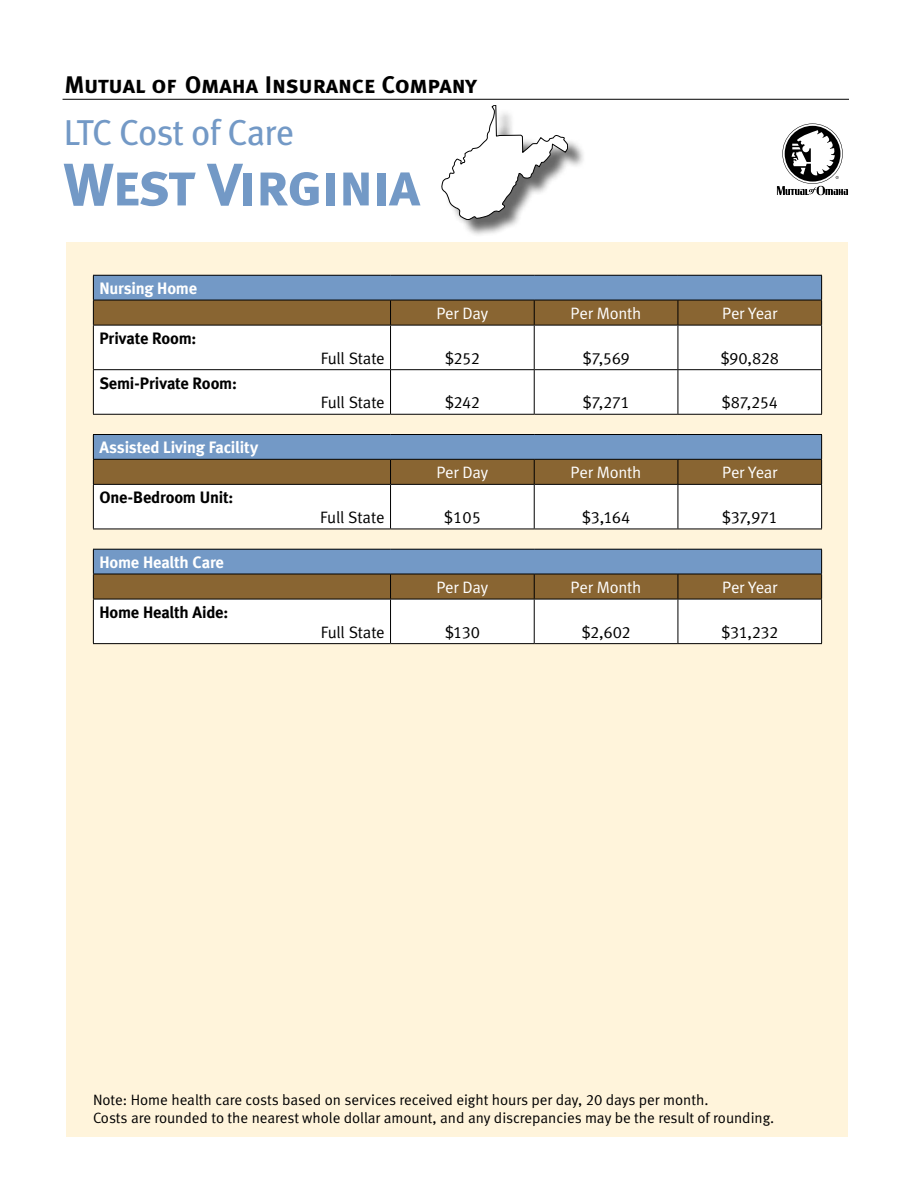
<style>
.page{position:relative;width:918px;height:1188px;background:#fff}
.page>*{position:absolute;margin:0;border:0;box-sizing:border-box;transform-origin:0 0}
.t1{font:60px "Meta Bold LF Caps";letter-spacing:-.02em;color:#7399c6}
.t2{font:36px "Meta Book LF";letter-spacing:-.025em;color:#7399c6}
.t3{font:24px "Meta Bold LF Caps";letter-spacing:-.01em;color:#000}
.t4{font:16.5px "Meta Normal LF";letter-spacing:-.015em;color:#000}
.t5{font:16.5px "Meta Normal LF";letter-spacing:-.01em;color:#fff}
.t6{font:16.5px "Meta Bold LF";letter-spacing:-.01em;color:#000}
.t7{font:16.5px "Meta Bold LF";letter-spacing:-.015em;color:#fff}
.t8{font:15px/18px "Meta Normal LF";color:#000}
</style>
<div class="page">
<svg style="left:777px;top:124px;width:71px;height:71px"></svg>
<hr style="left:63px;top:99px;width:786px;height:1px;background:#000">
<div style="left:67px;top:243px;width:781px;height:894px;background:#fff4db"></div>
<div style="left:445px;top:108px;width:141px;height:130px;background:#000;opacity:.6"></div>
<svg style="left:442px;top:105px;width:126px;height:115px"></svg>
<div style="left:94px;top:326px;width:727px;height:88px;background:#fff"></div>
<hr style="left:93px;top:275px;width:298px;height:1px;background:#000">
<hr style="left:391px;top:275px;width:143px;height:1px;background:#000">
<hr style="left:534px;top:275px;width:144px;height:1px;background:#000">
<hr style="left:678px;top:275px;width:144px;height:1px;background:#000">
<svg style="left:93px;top:276px;width:729px;height:49px;background:#7a7a77"></svg>
<hr style="left:93px;top:325px;width:298px;height:1px;background:#000">
<hr style="left:93px;top:325px;width:1px;height:44px;background:#000">
<hr style="left:391px;top:325px;width:143px;height:1px;background:#000">
<hr style="left:390px;top:325px;width:1px;height:44px;background:#000">
<hr style="left:534px;top:325px;width:144px;height:1px;background:#000">
<hr style="left:534px;top:325px;width:1px;height:44px;background:#000">
<hr style="left:678px;top:325px;width:144px;height:1px;background:#000">
<hr style="left:678px;top:325px;width:1px;height:44px;background:#000">
<hr style="left:821px;top:325px;width:1px;height:44px;background:#000">
<hr style="left:93px;top:369px;width:298px;height:1px;background:#000">
<hr style="left:93px;top:370px;width:1px;height:44px;background:#000">
<hr style="left:391px;top:369px;width:143px;height:1px;background:#000">
<hr style="left:390px;top:370px;width:1px;height:44px;background:#000">
<hr style="left:534px;top:369px;width:144px;height:1px;background:#000">
<hr style="left:534px;top:370px;width:1px;height:44px;background:#000">
<hr style="left:678px;top:369px;width:144px;height:1px;background:#000">
<hr style="left:678px;top:370px;width:1px;height:44px;background:#000">
<hr style="left:821px;top:370px;width:1px;height:44px;background:#000">
<hr style="left:93px;top:414px;width:298px;height:1px;background:#000">
<hr style="left:391px;top:414px;width:143px;height:1px;background:#000">
<hr style="left:534px;top:414px;width:144px;height:1px;background:#000">
<hr style="left:678px;top:414px;width:144px;height:1px;background:#000">
<hr style="left:93px;top:434px;width:298px;height:1px;background:#000">
<hr style="left:391px;top:434px;width:143px;height:1px;background:#000">
<hr style="left:534px;top:434px;width:144px;height:1px;background:#000">
<hr style="left:678px;top:434px;width:144px;height:1px;background:#000">
<svg style="left:93px;top:435px;width:729px;height:94px;background:#b7b7b6"></svg>
<hr style="left:93px;top:484px;width:298px;height:1px;background:#000">
<hr style="left:93px;top:485px;width:1px;height:44px;background:#000">
<hr style="left:391px;top:484px;width:143px;height:1px;background:#000">
<hr style="left:390px;top:485px;width:1px;height:44px;background:#000">
<hr style="left:534px;top:484px;width:144px;height:1px;background:#000">
<hr style="left:534px;top:485px;width:1px;height:44px;background:#000">
<hr style="left:678px;top:484px;width:144px;height:1px;background:#000">
<hr style="left:678px;top:485px;width:1px;height:44px;background:#000">
<hr style="left:821px;top:485px;width:1px;height:44px;background:#000">
<hr style="left:93px;top:529px;width:298px;height:1px;background:#000">
<hr style="left:391px;top:529px;width:143px;height:1px;background:#000">
<hr style="left:534px;top:529px;width:144px;height:1px;background:#000">
<hr style="left:678px;top:529px;width:144px;height:1px;background:#000">
<hr style="left:93px;top:549px;width:298px;height:1px;background:#000">
<hr style="left:391px;top:549px;width:143px;height:1px;background:#000">
<hr style="left:534px;top:549px;width:144px;height:1px;background:#000">
<hr style="left:678px;top:549px;width:144px;height:1px;background:#000">
<svg style="left:93px;top:550px;width:729px;height:93px;background:#b7b8b6"></svg>
<hr style="left:93px;top:599px;width:298px;height:1px;background:#000">
<hr style="left:93px;top:599px;width:1px;height:44px;background:#000">
<hr style="left:391px;top:599px;width:143px;height:1px;background:#000">
<hr style="left:390px;top:599px;width:1px;height:44px;background:#000">
<hr style="left:534px;top:599px;width:144px;height:1px;background:#000">
<hr style="left:534px;top:599px;width:1px;height:44px;background:#000">
<hr style="left:678px;top:599px;width:144px;height:1px;background:#000">
<hr style="left:678px;top:599px;width:1px;height:44px;background:#000">
<hr style="left:821px;top:599px;width:1px;height:44px;background:#000">
<hr style="left:93px;top:643px;width:298px;height:1px;background:#000">
<hr style="left:391px;top:643px;width:143px;height:1px;background:#000">
<hr style="left:534px;top:643px;width:144px;height:1px;background:#000">
<hr style="left:678px;top:643px;width:144px;height:1px;background:#000">
<h3 class="t3" style="left:64px;top:70px;width:414px">Mutual of Omaha Insurance Company</h3>
<h2 class="t2" style="left:64px;top:112px;width:232px">LTC Cost of Care</h2>
<h1 class="t1" style="left:64px;top:149px;width:358px">West Virginia</h1>
<p class="t7" style="left:99px;top:279px;width:99px">Nursing Home</p>
<p class="t6" style="left:99px;top:329px;width:99px">Private Room:</p>
<p class="t6" style="left:99px;top:373px;width:139px">Semi-Private Room:</p>
<p class="t7" style="left:99px;top:438px;width:160px">Assisted Living Facility</p>
<p class="t6" style="left:99px;top:488px;width:136px">One-Bedroom Unit:</p>
<p class="t7" style="left:99px;top:552px;width:126px">Home Health Care</p>
<p class="t6" style="left:99px;top:603px;width:130px">Home Health Aide:</p>
<p class="t5" style="left:436px;top:304px;width:53px">Per Day</p>
<p class="t5" style="left:571px;top:304px;width:72px">Per Month</p>
<p class="t5" style="left:722px;top:304px;width:57px">Per Year</p>
<p class="t4" style="left:321px;top:348px;width:65px">Full State</p>
<p class="t4" style="left:445px;top:348px;width:37px">$252</p>
<p class="t4" style="left:582px;top:348px;width:49px">$7,569</p>
<p class="t4" style="left:721px;top:348px;width:60px">$90,828</p>
<p class="t4" style="left:321px;top:393px;width:65px">Full State</p>
<p class="t4" style="left:445px;top:393px;width:37px">$242</p>
<p class="t4" style="left:582px;top:393px;width:49px">$7,271</p>
<p class="t4" style="left:721px;top:393px;width:58px">$87,254</p>
<p class="t5" style="left:436px;top:463px;width:53px">Per Day</p>
<p class="t5" style="left:571px;top:463px;width:72px">Per Month</p>
<p class="t5" style="left:722px;top:463px;width:57px">Per Year</p>
<p class="t4" style="left:320px;top:508px;width:66px">Full State</p>
<p class="t4" style="left:444px;top:508px;width:39px">$105</p>
<p class="t4" style="left:582px;top:508px;width:50px">$3,164</p>
<p class="t4" style="left:722px;top:508px;width:58px">$37,971</p>
<p class="t5" style="left:436px;top:578px;width:53px">Per Day</p>
<p class="t5" style="left:571px;top:578px;width:72px">Per Month</p>
<p class="t5" style="left:722px;top:578px;width:57px">Per Year</p>
<p class="t4" style="left:321px;top:622px;width:65px">Full State</p>
<p class="t4" style="left:445px;top:622px;width:37px">$130</p>
<p class="t4" style="left:581px;top:622px;width:51px">$2,602</p>
<p class="t4" style="left:721px;top:622px;width:59px">$31,232</p>
<p class="t8" style="left:93px;top:1091px;width:683px">Note: Home health care costs based on services received eight hours per day, 20 days per month.<br>Costs are rounded to the nearest whole dollar amount, and any discrepancies may be the result of rounding.</p>
</div>
